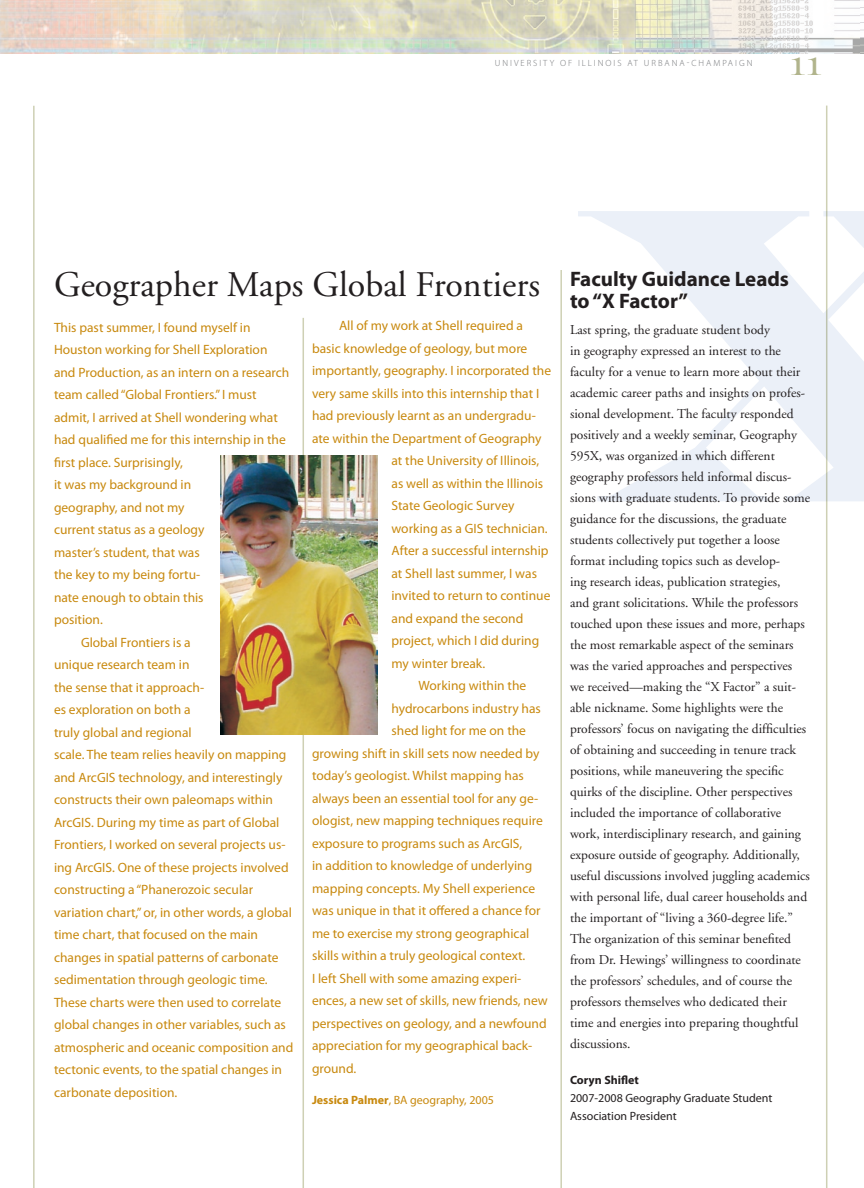
<style>
.page{position:relative;width:864px;height:1188px;background:#fff}
.page>*{position:absolute;margin:0;border:0;box-sizing:border-box;transform-origin:0 0}
.t1{font:36px "Adobe Garamond";color:#231f20}
.t2{font:25.5px "Engravers";color:#b1b48c}
.t3{font:700 21px/22.5px "Myriad Pro";color:#231f20}
.t4{font:13.5px "Myriad Pro";color:#c8890e}
.t5{font:13.5px/21px "Adobe Garamond";color:#231f20}
.t6{font:12px/18px "Myriad Pro";color:#231f20}
.t7{font:12px "Myriad Pro";color:#c8890e}
.t8{font:700 12px "Myriad Pro";color:#231f20}
.t9{font:300 9px "Myriad Pro";letter-spacing:.22em;color:#76787b}
.s1{font-weight:700}
</style>
<div class="page">
<svg style="left:578px;top:211px;width:286px;height:290px"></svg>
<hr style="left:560px;top:270px;width:2px;height:918px;background:#ced0b4">
<hr style="left:303px;top:318px;width:1px;height:870px;background:#ced0b4">
<hr style="left:33px;top:106px;width:2px;height:1082px;background:#ced0b4">
<hr style="left:826px;top:106px;width:1px;height:1082px;background:#ced0b4">
<img style="left:0;top:0;width:864px;height:54px">
<img style="left:221px;top:455px;width:157px;height:279px">
<p class="t9" style="left:495px;top:58px;width:259px">UNIVERSITY OF I LLINOIS AT URBANA-CHAMPAIGN</p>
<h2 class="t2" style="left:790px;top:51px;width:34px">11</h2>
<h1 class="t1" style="left:54px;top:265px;width:487px">Geographer Maps Global Frontiers</h1>
<p class="t4" style="left:54px;top:319px;width:198px">This past summer, I found myself in</p>
<p class="t4" style="left:54px;top:341px;width:215px">Houston working for Shell Exploration</p>
<p class="t4" style="left:54px;top:364px;width:237px">and Production, as an intern on a research</p>
<p class="t4" style="left:54px;top:386px;width:204px">team called “Global Frontiers.” I must</p>
<p class="t4" style="left:54px;top:409px;width:225px">admit, I arrived at Shell wondering what</p>
<p class="t4" style="left:54px;top:431px;width:233px">had qualified me for this internship in the</p>
<p class="t4" style="left:54px;top:454px;width:130px">first place. Surprisingly,</p>
<p class="t4" style="left:54px;top:476px;width:139px">it was my background in</p>
<p class="t4" style="left:54px;top:499px;width:132px">geography, and not my</p>
<p class="t4" style="left:54px;top:521px;width:152px">current status as a geology</p>
<p class="t4" style="left:54px;top:544px;width:147px">master’s student, that was</p>
<p class="t4" style="left:54px;top:566px;width:148px">the key to my being fortu-</p>
<p class="t4" style="left:54px;top:589px;width:151px">nate enough to obtain this</p>
<p class="t4" style="left:54px;top:611px;width:50px">position.</p>
<p class="t4" style="left:81px;top:634px;width:111px">Global Frontiers is a</p>
<p class="t4" style="left:54px;top:656px;width:137px">unique research team in</p>
<p class="t4" style="left:54px;top:679px;width:152px">the sense that it approach-</p>
<p class="t4" style="left:54px;top:701px;width:138px">es exploration on both a</p>
<p class="t4" style="left:54px;top:724px;width:139px">truly global and regional</p>
<p class="t4" style="left:54px;top:746px;width:234px">scale. The team relies heavily on mapping</p>
<p class="t4" style="left:54px;top:769px;width:230px">and ArcGIS technology, and interestingly</p>
<p class="t4" style="left:54px;top:791px;width:221px">constructs their own paleomaps within</p>
<p class="t4" style="left:54px;top:814px;width:227px">ArcGIS. During my time as part of Global</p>
<p class="t4" style="left:54px;top:836px;width:233px">Frontiers, I worked on several projects us-</p>
<p class="t4" style="left:54px;top:859px;width:236px">ing ArcGIS. One of these projects involved</p>
<p class="t4" style="left:54px;top:881px;width:201px">constructing a “Phanerozoic secular</p>
<p class="t4" style="left:54px;top:904px;width:239px">variation chart,” or, in other words, a global</p>
<p class="t4" style="left:54px;top:926px;width:206px">time chart, that focused on the main</p>
<p class="t4" style="left:54px;top:949px;width:226px">changes in spatial patterns of carbonate</p>
<p class="t4" style="left:54px;top:971px;width:215px">sedimentation through geologic time.</p>
<p class="t4" style="left:54px;top:994px;width:229px">These charts were then used to correlate</p>
<p class="t4" style="left:54px;top:1016px;width:233px">global changes in other variables, such as</p>
<p class="t4" style="left:54px;top:1039px;width:241px">atmospheric and oceanic composition and</p>
<p class="t4" style="left:54px;top:1061px;width:230px">tectonic events, to the spatial changes in</p>
<p class="t4" style="left:54px;top:1084px;width:125px">carbonate deposition.</p>
<p class="t4" style="left:339px;top:318px;width:186px">All of my work at Shell required a</p>
<p class="t4" style="left:312px;top:340px;width:217px">basic knowledge of geology, but more</p>
<p class="t4" style="left:312px;top:363px;width:241px">importantly, geography. I incorporated the</p>
<p class="t4" style="left:312px;top:385px;width:229px">very same skills into this internship that I</p>
<p class="t4" style="left:312px;top:408px;width:225px">had previously learnt as an undergradu-</p>
<p class="t4" style="left:312px;top:430px;width:231px">ate within the Department of Geography</p>
<p class="t4" style="left:392px;top:453px;width:149px">at the University of Illinois,</p>
<p class="t4" style="left:392px;top:475px;width:153px">as well as within the Illinois</p>
<p class="t4" style="left:392px;top:498px;width:124px">State Geologic Survey</p>
<p class="t4" style="left:392px;top:520px;width:158px">working as a GIS technician.</p>
<p class="t4" style="left:392px;top:543px;width:159px">After a successful internship</p>
<p class="t4" style="left:392px;top:565px;width:147px">at Shell last summer, I was</p>
<p class="t4" style="left:392px;top:588px;width:160px">invited to return to continue</p>
<p class="t4" style="left:392px;top:610px;width:133px">and expand the second</p>
<p class="t4" style="left:392px;top:633px;width:149px">project, which I did during</p>
<p class="t4" style="left:392px;top:655px;width:95px">my winter break.</p>
<p class="t4" style="left:418px;top:678px;width:109px">Working within the</p>
<p class="t4" style="left:392px;top:700px;width:151px">hydrocarbons industry has</p>
<p class="t4" style="left:392px;top:723px;width:136px">shed light for me on the</p>
<p class="t4" style="left:312px;top:745px;width:229px">growing shift in skill sets now needed by</p>
<p class="t4" style="left:312px;top:768px;width:213px">today’s geologist. Whilst mapping has</p>
<p class="t4" style="left:312px;top:790px;width:228px">always been an essential tool for any ge-</p>
<p class="t4" style="left:312px;top:813px;width:232px">ologist, new mapping techniques require</p>
<p class="t4" style="left:312px;top:835px;width:212px">exposure to programs such as ArcGIS,</p>
<p class="t4" style="left:312px;top:858px;width:222px">in addition to knowledge of underlying</p>
<p class="t4" style="left:312px;top:880px;width:225px">mapping concepts. My Shell experience</p>
<p class="t4" style="left:312px;top:903px;width:230px">was unique in that it offered a chance for</p>
<p class="t4" style="left:312px;top:925px;width:219px">me to exercise my strong geographical</p>
<p class="t4" style="left:312px;top:948px;width:215px">skills within a truly geological context.</p>
<p class="t4" style="left:312px;top:970px;width:211px">I left Shell with some amazing experi-</p>
<p class="t4" style="left:312px;top:993px;width:237px">ences, a new set of skills, new friends, new</p>
<p class="t4" style="left:312px;top:1015px;width:236px">perspectives on geology, and a newfound</p>
<p class="t4" style="left:312px;top:1038px;width:222px">appreciation for my geographical back-</p>
<p class="t4" style="left:312px;top:1060px;width:46px">ground.</p>
<p class="t7" style="left:312px;top:1093px;width:183px"><span class="s1">Jessica Palmer</span>, BA geography, 2005</p>
<h3 class="t3" style="left:570px;top:267px;width:221px">Faculty Guidance Leads to “X Factor”</h3>
<p class="t5" style="left:570px;top:319px;width:242px">Last spring, the graduate student body<br>in geography expressed an interest to the faculty for a venue to learn more about their academic career paths and insights on profes&shy;sional development. The faculty responded positively and a weekly seminar, Geography 595X, was organized in which different geography professors held informal discus&shy;sions with graduate students. To provide some guidance for the discussions, the graduate students collectively put together a loose format including topics such as develop-<br>ing research ideas, publication strategies,<br>and grant solicitations. While the professors touched upon these issues and more, perhaps the most remarkable aspect of the seminars was the varied approaches and perspectives<br>we received—making the “X Factor” a suit&shy;able nickname. Some highlights were the professors’ focus on navigating the difficulties of obtaining and succeeding in tenure track positions, while maneuvering the specific quirks of the discipline. Other perspectives included the importance of collaborative work, interdisciplinary research, and gaining exposure outside of geography. Additionally, useful discussions involved juggling academics with personal life, dual career households and the important of “living a 360-degree life.” The organization of this seminar benefited from Dr. Hewings’ willingness to coordinate the professors’ schedules, and of course the professors themselves who dedicated their time and energies into preparing thoughtful discussions.</p>
<p class="t8" style="left:570px;top:1072px;width:70px">Coryn Shiflet</p>
<p class="t6" style="left:570px;top:1089px;width:204px">2007-2008 Geography Graduate Student<br>Association President</p>
</div>
